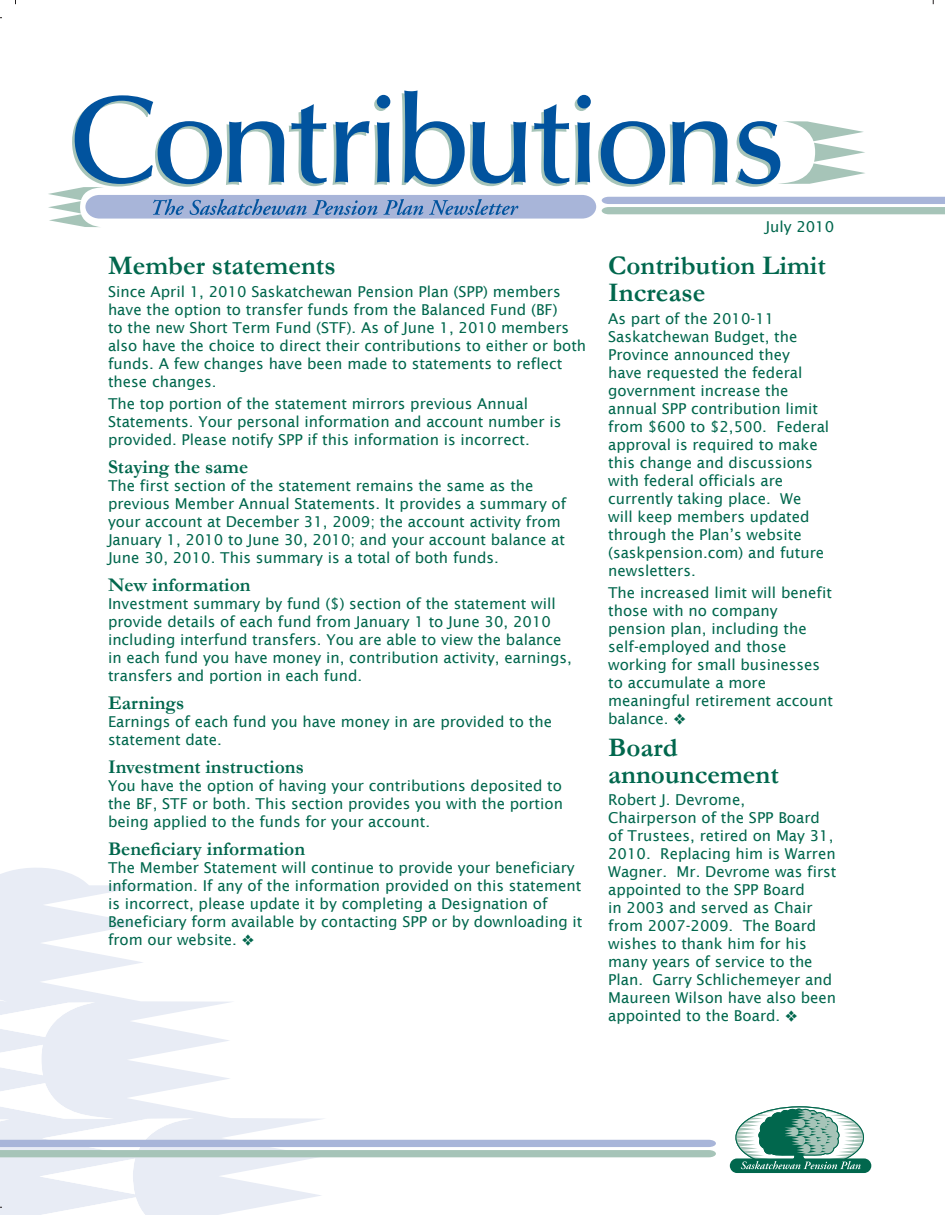
<style>
.page{position:relative;width:945px;height:1215px;background:#fff}
.page>*{position:absolute;margin:0;border:0;box-sizing:border-box;transform-origin:0 0}
.Headline{font:700 27px/27px "Garamond";color:#01674d}
.Subhead_2{font:700 19.5px "Garamond";color:#01674d}
.Body_text{font:15px/18px "Lucida Sans";color:#01674d}
</style>
<div class="page">
<svg style="left:48px;top:91px;width:897px;height:136px"></svg>
<svg style="left:0;top:868px;width:230px;height:215px"></svg>
<svg style="left:0;top:1045px;width:43px;height:30px"></svg>
<svg style="left:0;top:972px;width:95px;height:65px"></svg>
<div style="left:730px;top:1158px;width:141px;height:15px;background:#01674d;border-radius:7px"></div>
<svg style="left:733px;top:1106px;width:133px;height:64px"></svg>
<svg style="left:0;top:1083px;width:716px;height:132px"></svg>
<p class="Headline" style="left:108px;top:252px;width:229px">Member statements</p>
<p class="Body_text" style="left:108px;top:282px;width:480px">Since April 1, 2010 Saskatchewan Pension Plan (SPP) members have the option to transfer funds from the Balanced Fund (BF)<br>to the new Short Term Fund (STF). As of June 1, 2010 members also have the choice to direct their contributions to either or both funds. A few changes have been made to statements to reflect these changes.</p>
<p class="Body_text" style="left:108px;top:395px;width:455px">The top portion of the statement mirrors previous Annual<br>Statements. Your personal information and account number is provided. Please notify SPP if this information is incorrect.</p>
<p class="Subhead_2" style="left:108px;top:454px;width:142px">Staying the same</p>
<p class="Body_text" style="left:108px;top:477px;width:460px">The first section of the statement remains the same as the previous Member Annual Statements. It provides a summary of your account at December 31, 2009; the account activity from January 1, 2010 to June 30, 2010; and your account balance at June 30, 2010. This summary is a total of both funds.</p>
<p class="Subhead_2" style="left:108px;top:572px;width:144px">New information</p>
<p class="Body_text" style="left:108px;top:595px;width:465px">Investment summary by fund ($) section of the statement will provide details of each fund from January 1 to June 30, 2010 including interfund transfers. You are able to view the balance in each fund you have money in, contribution activity, earnings, transfers and portion in each fund.</p>
<p class="Subhead_2" style="left:108px;top:689px;width:78px">Earnings</p>
<p class="Body_text" style="left:108px;top:712px;width:446px">Earnings of each fund you have money in are provided to the statement date.</p>
<p class="Subhead_2" style="left:108px;top:753px;width:197px">Investment instructions</p>
<p class="Body_text" style="left:108px;top:776px;width:457px;text-align:justify">You have the option of having your contributions deposited to the BF, STF or both. This section provides you with the portion being applied to the funds for your account.</p>
<p class="Subhead_2" style="left:108px;top:835px;width:199px">Beneficiary information</p>
<p class="Body_text" style="left:108px;top:858px;width:476px">The Member Statement will continue to provide your beneficiary information. If any of the information provided on this statement is incorrect, please update it by completing a Designation of Beneficiary form available by contacting SPP or by downloading it from our website. ❖</p>
<p class="Body_text" style="left:765px;top:217px;width:70px">July 2010</p>
<p class="Headline" style="left:608px;top:252px;width:219px">Contribution Limit<br>Increase</p>
<p class="Body_text" style="left:608px;top:309px;width:223px">As part of the 2010-11<br>Saskatchewan Budget, the<br>Province announced they<br>have requested the federal government increase the annual SPP contribution limit from $600 to $2,500. Federal approval is required to make this change and discussions with federal officials are currently taking place. We will keep members updated through the Plan’s website (saskpension.com) and future newsletters.</p>
<p class="Body_text" style="left:608px;top:584px;width:226px">The increased limit will benefit those with no company pension plan, including the self-employed and those working for small businesses to accumulate a more meaningful retirement account balance. ❖</p>
<p class="Headline" style="left:608px;top:734px;width:172px">Board announcement</p>
<p class="Body_text" style="left:608px;top:791px;width:230px">Robert J. Devrome,<br>Chairperson of the SPP Board of Trustees, retired on May 31,<br>2010. Replacing him is Warren<br>Wagner. Mr. Devrome was first appointed to the SPP Board<br>in 2003 and served as Chair from 2007-2009. The Board wishes to thank him for his many years of service to the<br>Plan. Garry Schlichemeyer and<br>Maureen Wilson have also been appointed to the Board. ❖</p>
</div>
